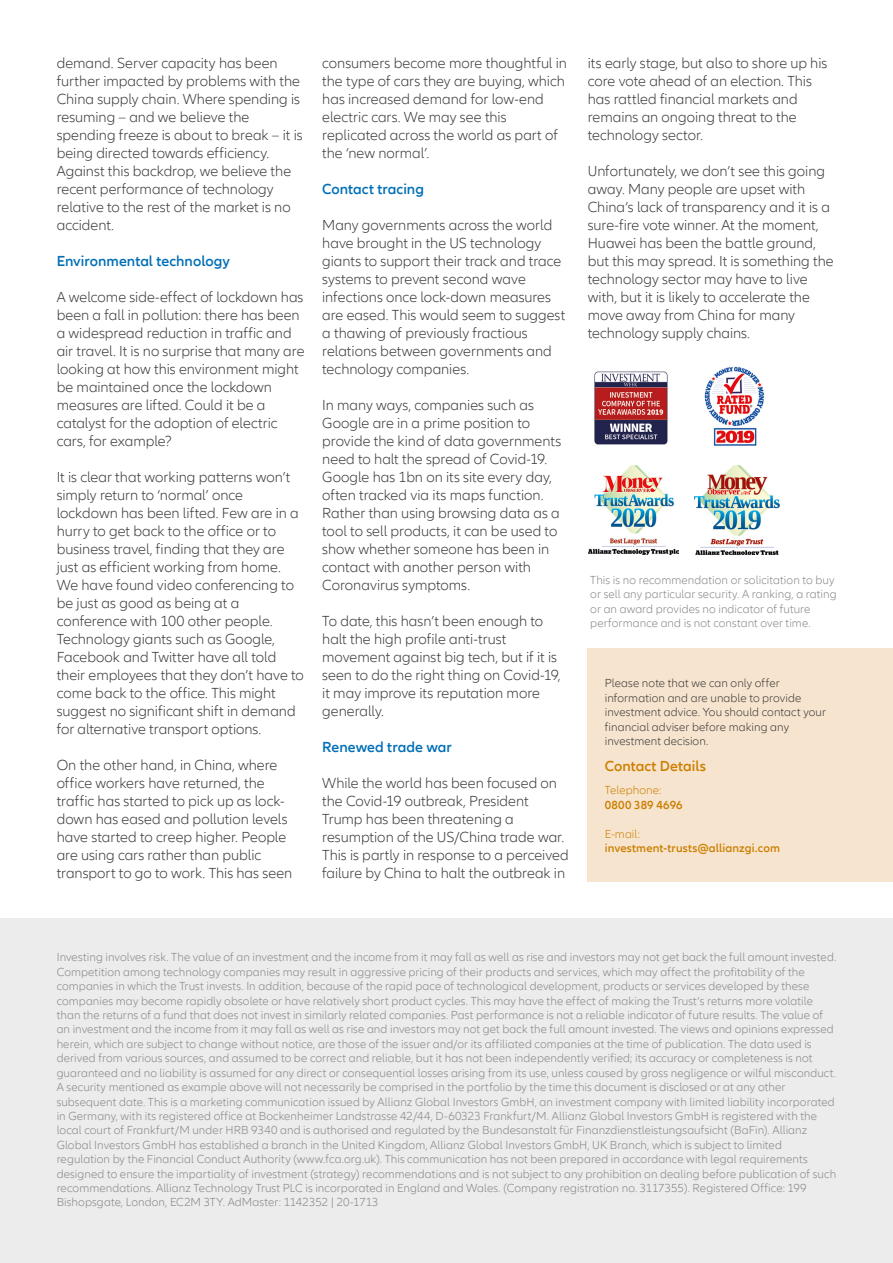
<style>
.page{position:relative;width:893px;height:1263px;background:#fff}
.page>*{position:absolute;margin:0;border:0;box-sizing:border-box;transform-origin:0 0}
.t1{font:300 15px/18px "Allianz Neo";color:#3b3b3a}
.t2{font:600 15px "Allianz Neo";letter-spacing:.005em;color:#006fb7}
.t3{font:600 15px "Allianz Neo";color:#cc7f00}
.t4{font:300 12px/14.4px "Allianz Neo";letter-spacing:.01em;color:#878786}
.t5{font:300 12px/14.4px "Allianz Neo";letter-spacing:.005em;color:#3b3b3a}
.t6{font:600 12px "Allianz Neo";letter-spacing:.01em;color:#cc7f00}
.t7{font:300 12px "Allianz Neo";letter-spacing:.005em;color:#cc7f00}
</style>
<div class="page">
<div style="left:588px;top:648px;width:305px;height:234px;background:#f6e4ce"></div>
<img style="left:594px;top:371px;width:74px;height:74px">
<img style="left:704px;top:366px;width:61px;height:80px">
<img style="left:694px;top:465px;width:85px;height:90px">
<img style="left:588px;top:466px;width:91px;height:89px">
<div style="left:0;top:918px;width:893px;height:345px;background:#ececed"></div>
<p class="t1" style="left:57px;top:55px;width:248px">demand. Server capacity has been further impacted by problems with the China supply chain. Where spending is resuming – and we believe the spending freeze is about to break – it is being directed towards efficiency.<br>Against this backdrop, we believe the recent performance of technology relative to the rest of the market is no accident.</p>
<p class="t2" style="left:57px;top:253px;width:175px">Environmental technology</p>
<p class="t1" style="left:57px;top:289px;width:249px">A welcome side-effect of lockdown has been a fall in pollution: there has been a widespread reduction in traffic and air travel. It is no surprise that many are looking at how this environment might be maintained once the lockdown measures are lifted. Could it be a catalyst for the adoption of electric cars, for example?</p>
<p class="t1" style="left:57px;top:469px;width:249px">It is clear that working patterns won’t simply return to ‘normal’ once lockdown has been lifted. Few are in a hurry to get back to the office or to business travel, finding that they are just as efficient working from home.<br>We have found video conferencing to be just as good as being at a conference with 100 other people.<br>Technology giants such as Google, Facebook and Twitter have all told their employees that they don’t have to come back to the office. This might suggest no significant shift in demand for alternative transport options.</p>
<p class="t1" style="left:57px;top:757px;width:237px">On the other hand, in China, where office workers have returned, the traffic has started to pick up as lock&shy;down has eased and pollution levels have started to creep higher. People are using cars rather than public transport to go to work. This has seen</p>
<p class="t1" style="left:322px;top:55px;width:246px">consumers become more thoughtful in the type of cars they are buying, which has increased demand for low-end electric cars. We may see this replicated across the world as part of the ‘new normal’.</p>
<p class="t2" style="left:322px;top:181px;width:103px">Contact tracing</p>
<p class="t1" style="left:322px;top:217px;width:245px">Many governments across the world have brought in the US technology giants to support their track and trace systems to prevent second wave infections once lock-down measures are eased. This would seem to suggest a thawing of previously fractious relations between governments and technology companies.</p>
<p class="t1" style="left:322px;top:397px;width:240px">In many ways, companies such as Google are in a prime position to provide the kind of data governments need to halt the spread of Covid-19.<br>Google has 1bn on its site every day, often tracked via its maps function.<br>Rather than using browsing data as a tool to sell products, it can be used to show whether someone has been in contact with another person with Coronavirus symptoms.</p>
<p class="t1" style="left:322px;top:613px;width:240px">To date, this hasn’t been enough to halt the high profile anti-trust movement against big tech, but if it is seen to do the right thing on Covid-19, it may improve its reputation more generally.</p>
<p class="t2" style="left:322px;top:739px;width:131px">Renewed trade war</p>
<p class="t1" style="left:322px;top:775px;width:248px">While the world has been focused on the Covid-19 outbreak, President Trump has been threatening a resumption of the US/China trade war.<br>This is partly in response to a perceived failure by China to halt the outbreak in</p>
<p class="t1" style="left:588px;top:55px;width:241px">its early stage, but also to shore up his core vote ahead of an election. This has rattled financial markets and remains an ongoing threat to the technology sector.</p>
<p class="t1" style="left:588px;top:163px;width:247px">Unfortunately, we don’t see this going away. Many people are upset with China’s lack of transparency and it is a sure-fire vote winner. At the moment, Huawei has been the battle ground, but this may spread. It is something the technology sector may have to live with, but it is likely to accelerate the move away from China for many technology supply chains.</p>
<p class="t4" style="left:590px;top:573px;width:248px">This is no recommendation or solicitation to buy or sell any particular security. A ranking, a rating or an award provides no indicator of future performance and is not constant over time.</p>
<p class="t5" style="left:605px;top:676px;width:223px">Please note that we can only offer information and are unable to provide investment advice. You should contact your financial adviser before making any investment decision.</p>
<p class="t3" style="left:605px;top:758px;width:103px">Contact Details</p>
<p class="t7" style="left:605px;top:783px;width:58px">Telephone:</p>
<p class="t6" style="left:605px;top:798px;width:79px">0800 389 4696</p>
<p class="t7" style="left:605px;top:827px;width:37px">E-mail:</p>
<p class="t6" style="left:605px;top:841px;width:177px">investment-trusts@allianzgi.com</p>
<p class="t4" style="left:57px;top:951px;width:781px">Investing involves risk. The value of an investment and the income from it may fall as well as rise and investors may not get back the full amount invested.<br>Competition among technology companies may result in aggressive pricing of their products and services, which may affect the profitability of the companies in which the Trust invests. In addition, because of the rapid pace of technological development, products or services developed by these companies may become rapidly obsolete or have relatively short product cycles. This may have the effect of making the Trust’s returns more volatile than the returns of a fund that does not invest in similarly related companies. Past performance is not a reliable indicator of future results. The value of an investment and the income from it may fall as well as rise and investors may not get back the full amount invested. The views and opinions expressed herein, which are subject to change without notice, are those of the issuer and/or its affiliated companies at the time of publication. The data used is derived from various sources, and assumed to be correct and reliable, but it has not been independently verified; its accuracy or completeness is not guaranteed and no liability is assumed for any direct or consequential losses arising from its use, unless caused by gross negligence or wilful misconduct.<br>A security mentioned as example above will not necessarily be comprised in the portfolio by the time this document is disclosed or at any other subsequent date. This is a marketing communication issued by Allianz Global Investors GmbH, an investment company with limited liability incorporated in Germany, with its registered office at Bockenheimer Landstrasse 42/44, D-60323 Frankfurt/M. Allianz Global Investors GmbH is registered with the local court of Frankfurt/M under HRB 9340 and is authorised and regulated by the Bundesanstalt für Finanzdienstleistungsaufsicht (BaFin). Allianz Global Investors GmbH has established a branch in the United Kingdom, Allianz Global Investors GmbH, UK Branch, which is subject to limited regulation by the Financial Conduct Authority (www.fca.org.uk). This communication has not been prepared in accordance with legal requirements designed to ensure the impartiality of investment (strategy) recommendations and is not subject to any prohibition on dealing before publication of such recommendations. Allianz Technology Trust PLC is incorporated in England and Wales. (Company registration no. 3117355). Registered Office: 199<br>Bishopsgate, London, EC2M 3TY. AdMaster: 1142352 | 20-1713</p>
</div>
